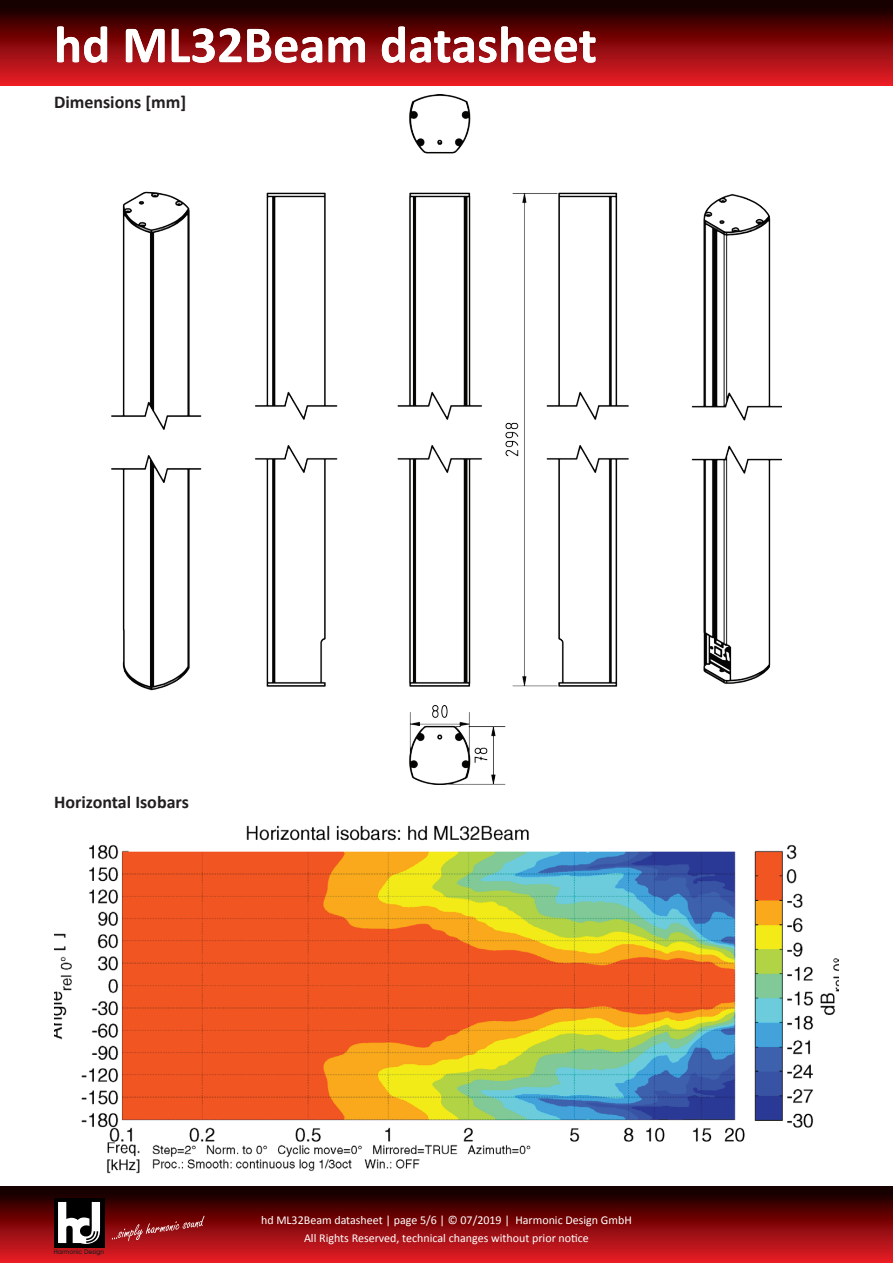
<style>
.page{position:relative;width:893px;height:1263px;background:#fff}
.page>*{position:absolute;margin:0;border:0;box-sizing:border-box;transform-origin:0 0}
.t1{font:700 52.5px "Calibri";color:#fff}
.t2{font:700 18px "Calibri";color:#231f20}
.t3{font:12px/18px "Calibri";color:#fff;text-align:center}
.t4{font:500 6.45px "Avant Garde IT Cby BT";color:#231f20}
</style>
<div class="page">
<div style="left:0;top:1186px;width:893px;height:77px;background:linear-gradient(to bottom,#0a0000,#ef1b23)"></div>
<div style="left:54px;top:1198px;width:50px;height:49px;background:#000001"></div>
<svg style="left:58px;top:1202px;width:42px;height:42px"></svg>
<svg style="left:112px;top:1216px;width:93px;height:25px;background:#962123"></svg>
<div style="left:0;top:0;width:893px;height:85px;background:linear-gradient(to bottom,#0b0000,#ef1b23)"></div>
<img style="left:111px;top:95px;width:671px;height:689px">
<img style="left:54px;top:825px;width:785px;height:349px">
<h1 class="t1" style="left:54px;top:11px;width:544px">hd ML32Beam datasheet</h1>
<h2 class="t2" style="left:54px;top:91px;width:134px">Dimensions [mm]</h2>
<h2 class="t2" style="left:54px;top:790px;width:136px">Horizontal Isobars</h2>
<p class="t4" style="left:54px;top:1248px;width:52px">Harmonic Design</p>
<p class="t3" style="left:261px;top:1211px;width:372px">hd ML32Beam datasheet | page 5/6 | © 07/2019 | Harmonic Design GmbH<br>All Rights Reserved, technical changes without prior notice</p>
</div>
